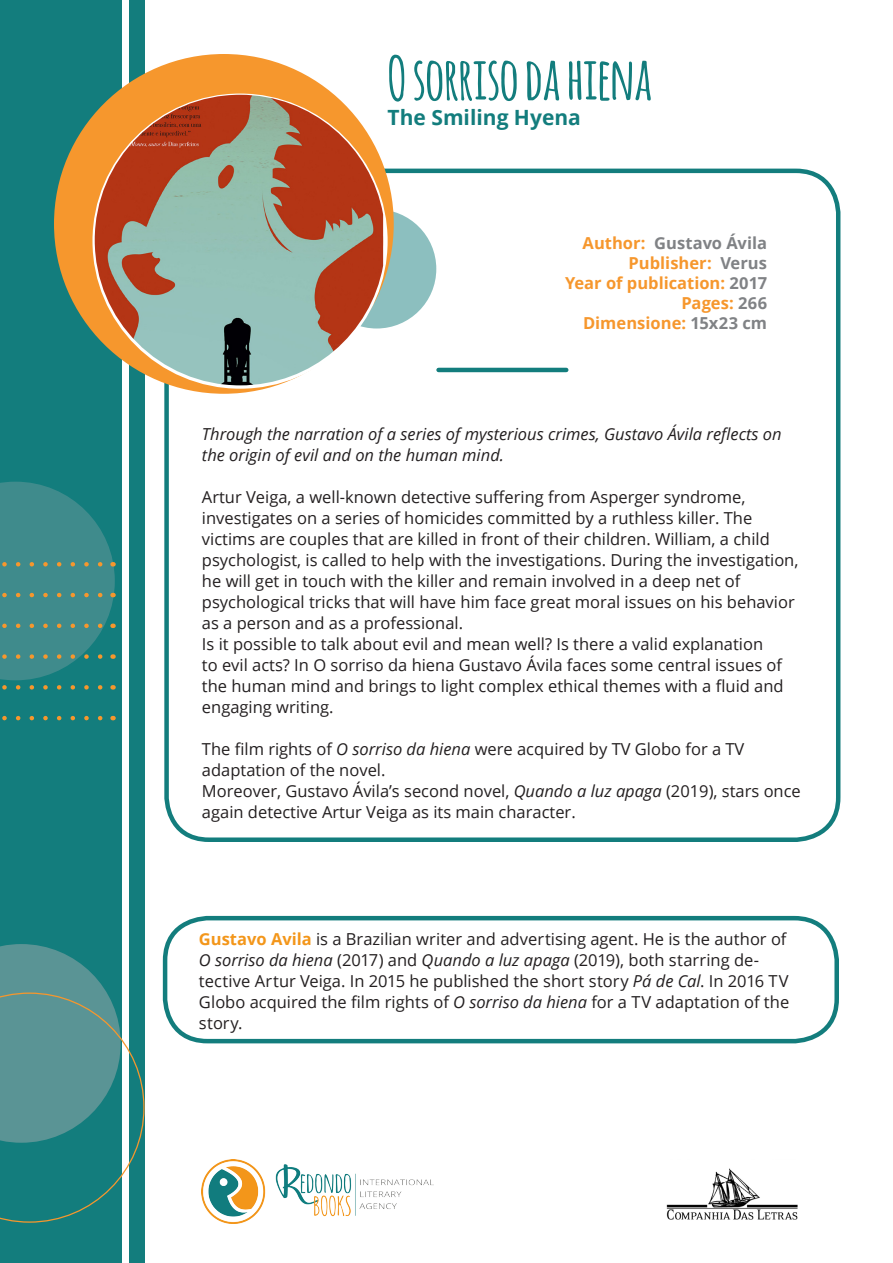
<style>
.page{position:relative;width:893px;height:1263px;background:#fff}
.page>*{position:absolute;margin:0;border:0;box-sizing:border-box;transform-origin:0 0}
.t1{font:700 58.5px "Amatic";color:#137d7d}
.t2{font:700 21px "Open Sans";color:#137d7d}
.t3{font:16.5px/21px "Open Sans";color:#231f20}
.t4{font:italic 16.5px/21px "Open Sans";color:#231f20}
.t5{font:700 16.5px/19.8px "Open Sans";color:#f6972d;text-align:right}
.s1{color:#808285}
.s2{font-style:italic}
.s3{font-weight:700;color:#f3961a}
</style>
<div class="page">
<div style="left:0;top:0;width:121px;height:1263px;background:#137d7d"></div>
<div style="left:317px;top:209px;width:119px;height:119px;background:#8cbfbf;border-radius:50%"></div>
<div style="left:164px;top:169px;width:676px;height:673px;border:4px solid #137d7d;border-radius:43px"></div>
<div style="left:129px;top:0;width:16px;height:1263px;background:#137d7d"></div>
<div style="left:54px;top:54px;width:340px;height:340px;background:#f6972d;border-radius:50%"></div>
<svg style="left:0;top:482px;width:115px;height:208px"></svg>
<svg style="left:2px;top:716px;width:101px;height:4px"></svg>
<svg style="left:0;top:944px;width:145px;height:279px"></svg>
<hr style="left:439px;top:368px;width:127px;height:4px;background:#137d7d">
<img style="left:202px;top:1160px;width:231px;height:63px">
<img style="left:95px;top:95px;width:288px;height:290px">
<img style="left:666px;top:1168px;width:132px;height:52px">
<div style="left:163px;top:916px;width:676px;height:127px;border:4px solid #137d7d;border-radius:43px"></div>
<p class="t1" style="left:388px;top:37px;width:266px">O SORRISO DA HIENA</p>
<p class="t2" style="left:388px;top:102px;width:195px">The Smiling Hyena</p>
<p class="t5" style="left:565px;top:233px;width:204px">Author: <span class="s1">Gustavo Ávila<br></span>Publisher: <span class="s1">Verus<br></span>Year of publication: <span class="s1">2017</span></p>
<p class="t5" style="left:681px;top:292px;width:87px">Pages: <span class="s1">266</span></p>
<p class="t5" style="left:583px;top:312px;width:186px">Dimensione: <span class="s1">15x23 cm</span></p>
<p class="t4" style="left:202px;top:423px;width:581px">Through the narration of a series of mysterious crimes, Gustavo Ávila reflects on the origin of evil and on the human mind.</p>
<p class="t3" style="left:202px;top:486px;width:598px">Artur Veiga, a well-known detective suffering from Asperger syndrome, investigates on a series of homicides committed by a ruthless killer. The victims are couples that are killed in front of their children. William, a child psychologist, is called to help with the investigations. During the investigation, he will get in touch with the killer and remain involved in a deep net of psychological tricks that will have him face great moral issues on his behavior as a person and as a professional.</p>
<p class="t3" style="left:202px;top:633px;width:583px">Is it possible to talk about evil and mean well? Is there a valid explanation<br>to evil acts? In O sorriso da hiena Gustavo Ávila faces some central issues of the human mind and brings to light complex ethical themes with a fluid and engaging writing.</p>
<p class="t3" style="left:202px;top:738px;width:544px">The film rights of <span class="s2">O sorriso da hiena</span> were acquired by TV Globo for a TV adaptation of the novel.</p>
<p class="t3" style="left:202px;top:780px;width:600px">Moreover, Gustavo Ávila’s second novel, <span class="s2">Quando a luz apaga</span> (2019), stars once again detective Artur Veiga as its main character.</p>
<p class="t3" style="left:199px;top:928px;width:592px"><span class="s3">Gustavo Avila</span> is a Brazilian writer and advertising agent. He is the author of <span class="s2">O sorriso da hiena</span> (2017) and <span class="s2">Quando a luz apaga</span> (2019), both starring de&shy;tective Artur Veiga. In 2015 he published the short story <span class="s2">Pá de Cal</span>. In 2016 TV Globo acquired the film rights of <span class="s2">O sorriso da hiena</span> for a TV adaptation of the story.</p>
</div>
